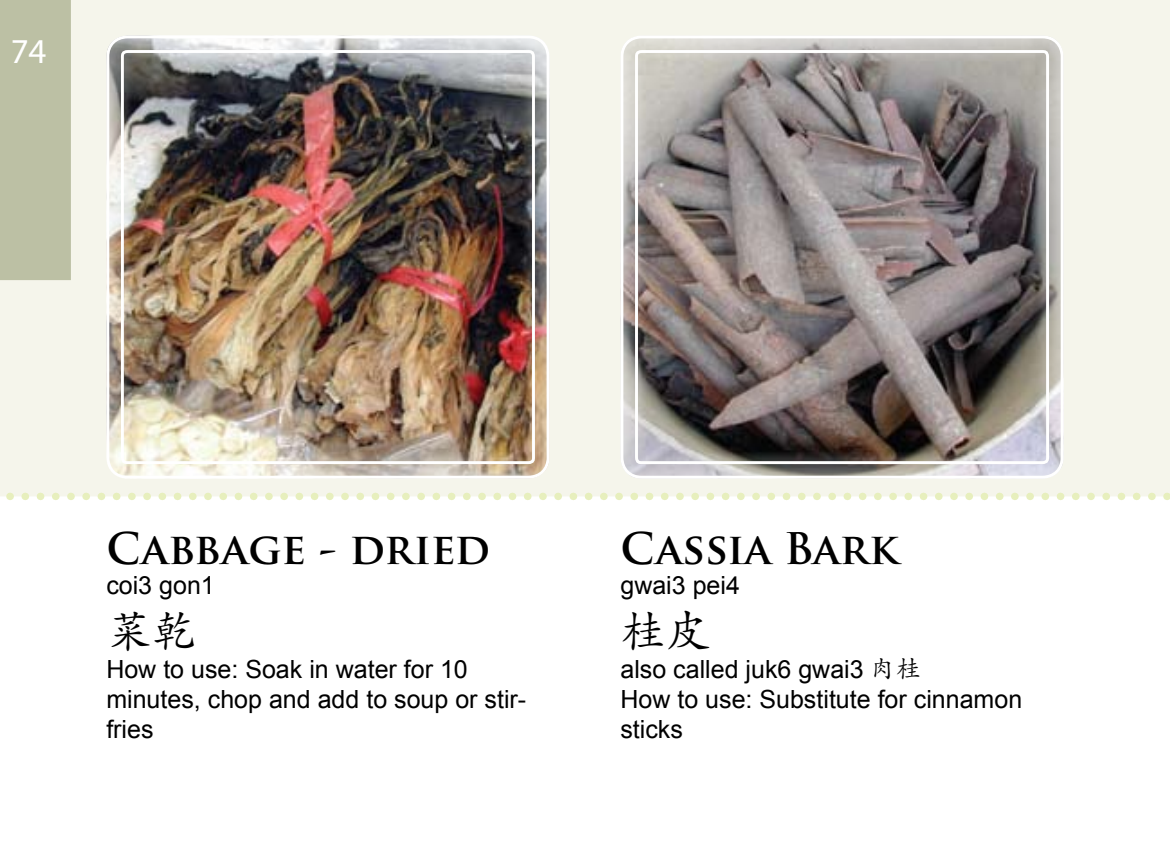
<style>
.page{position:relative;width:1170px;height:851px;background:#fff}
.page>*{position:absolute;margin:0;border:0;box-sizing:border-box;transform-origin:0 0}
.t1{font:45px "Adobe Kaiti Std";color:#000}
.t2{font:700 42.5px "Trajan Pro";color:#000}
.t3{font:35px "Myriad Pro";color:#fff}
.t4{font:25px/30px "Arial";color:#000}
.s1{font-family:"Adobe Kaiti Std"}
</style>
<div class="page">
<div style="left:0;top:0;width:1169px;height:492px;background:#f5f5eb"></div>
<div style="left:0;top:0;width:36px;height:280px;background:#bcc0a4"></div>
<svg style="left:0;top:492px;width:1170px;height:8px"></svg>
<svg style="left:621px;top:0;width:514px;height:500px;background:#a7a19e"></svg>
<img style="left:36px;top:0;width:585px;height:500px">
<h3 class="t3" style="left:11px;top:30px;width:37px">74</h3>
<h2 class="t2" style="left:106px;top:522px;width:385px">Cabbage - dried</h2>
<p class="t4" style="left:106px;top:570px;width:110px">coi3 gon1</p>
<h1 class="t1" style="left:106px;top:603px;width:91px">菜乾</h1>
<p class="t4" style="left:106px;top:654px;width:421px">How to use: Soak in water for 10 minutes, chop and add to soup or stir&shy;fries</p>
<h2 class="t2" style="left:620px;top:522px;width:279px">Cassia Bark</h2>
<p class="t4" style="left:620px;top:570px;width:121px">gwai3 pei4</p>
<h1 class="t1" style="left:620px;top:603px;width:91px">桂皮</h1>
<p class="t4" style="left:620px;top:654px;width:403px">also called juk6 gwai3 <span class="s1">肉桂<br></span>How to use: Substitute for cinnamon sticks</p>
</div>
